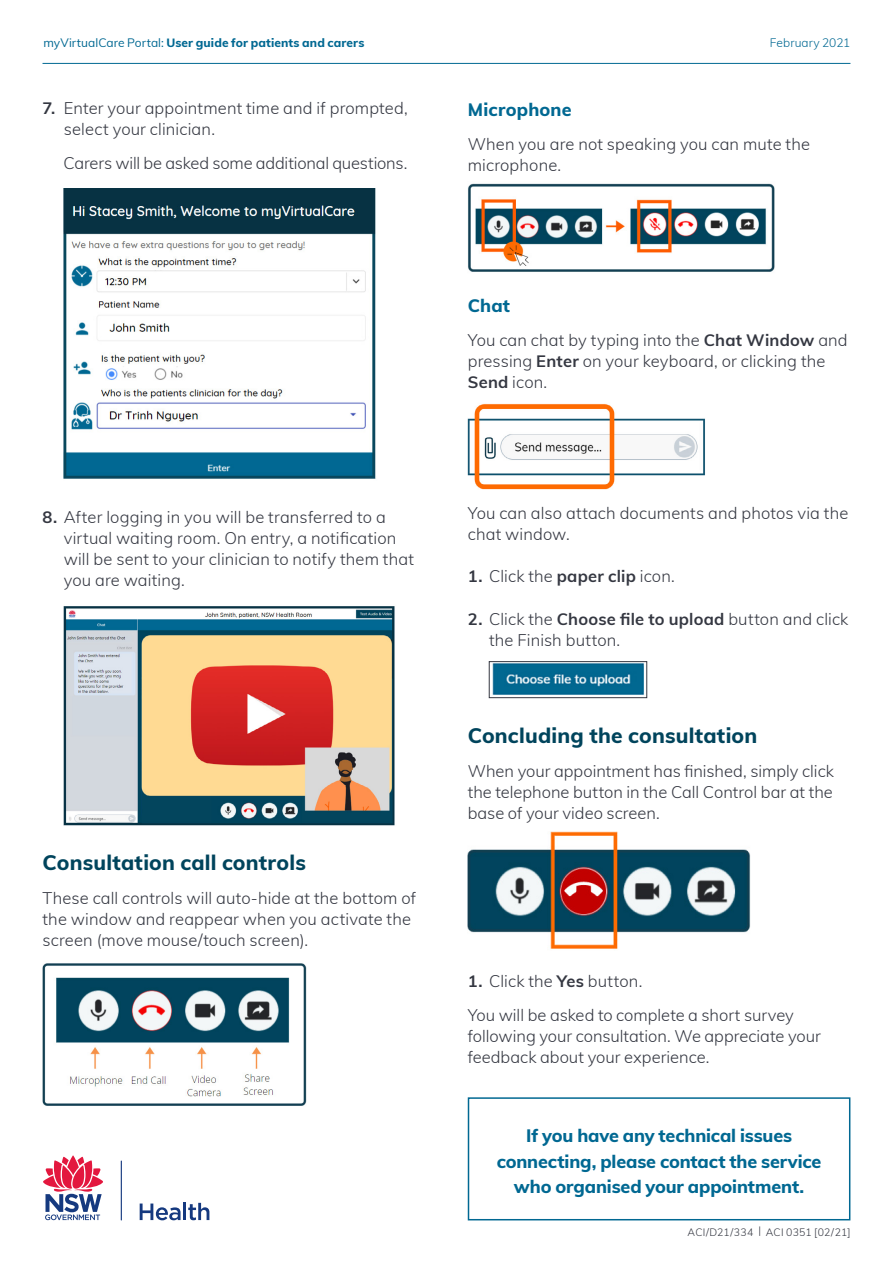
<style>
.page{position:relative;width:893px;height:1263px;background:#fff}
.page>*{position:absolute;margin:0;border:0;box-sizing:border-box;transform-origin:0 0}
.t1{font:800 21px "Muli";letter-spacing:.01em;color:#00445c}
.t2{font:800 18px/25.5px "Muli";letter-spacing:-.01em;color:#006892;text-align:center}
.t3{font:800 18px "Muli";letter-spacing:.01em;color:#006892}
.t4{font:300 16.5px/21px "Muli";letter-spacing:.005em;color:#343741}
.t5{font:800 12px "Muli";letter-spacing:.01em;color:#006892}
.t6{font:300 12px "Muli";letter-spacing:.005em;color:#006892}
.t7{font:300 10.5px "Muli";letter-spacing:.015em;color:#343741}
.s1{font-weight:400}
.s2{font-weight:700}
</style>
<div class="page">
<hr style="left:43px;top:63px;width:807px;height:1px;background:#006892">
<img style="left:64px;top:188px;width:312px;height:291px">
<img style="left:64px;top:606px;width:331px;height:220px">
<img style="left:43px;top:963px;width:264px;height:143px">
<img style="left:468px;top:183px;width:307px;height:89px">
<img style="left:468px;top:403px;width:237px;height:87px">
<img style="left:492px;top:663px;width:153px;height:33px">
<div style="left:489px;top:661px;width:158px;height:37px;border:1px solid #343741"></div>
<img style="left:468px;top:831px;width:283px;height:118px">
<div style="left:468px;top:1097px;width:382px;height:123px;border:2px solid #006892"></div>
<hr style="left:121px;top:1160px;width:1px;height:60px;background:#15397f">
<svg style="left:140px;top:1203px;width:41px;height:17px"></svg>
<hr style="left:183px;top:1203px;width:3px;height:17px;background:#15397f">
<svg style="left:188px;top:1203px;width:21px;height:17px"></svg>
<svg style="left:43px;top:1155px;width:60px;height:65px"></svg>
<p class="t5" style="left:43px;top:34px;width:323px"><span class="s1">myVirtualCare Portal:</span> User guide for patients and carers</p>
<p class="t6" style="left:770px;top:34px;width:82px">February 2021</p>
<p class="t4" style="left:64px;top:97px;width:345px;text-indent:-21px"><span class="s2">7.</span> Enter your appointment time and if prompted, select your clinician.</p>
<p class="t4" style="left:64px;top:152px;width:345px">Carers will be asked some additional questions.</p>
<p class="t4" style="left:64px;top:505px;width:352px;text-indent:-21px"><span class="s2">8.</span> After logging in you will be transferred to a virtual waiting room. On entry, a notification will be sent to your clinician to notify them that you are waiting.</p>
<p class="t1" style="left:43px;top:847px;width:265px">Consultation call controls</p>
<p class="t4" style="left:43px;top:887px;width:375px">These call controls will auto-hide at the bottom of the window and reappear when you activate the screen (move mouse/touch screen).</p>
<p class="t3" style="left:468px;top:96px;width:105px">Microphone</p>
<p class="t4" style="left:468px;top:132px;width:344px">When you are not speaking you can mute the microphone.</p>
<p class="t2" style="left:468px;top:292px;width:44px">Chat</p>
<p class="t4" style="left:468px;top:329px;width:381px">You can chat by typing into the <span class="s2">Chat Window</span> and pressing <span class="s2">Enter</span> on your keyboard, or clicking the<br><span class="s2">Send</span> icon.</p>
<p class="t4" style="left:468px;top:502px;width:382px">You can also attach documents and photos via the chat window.</p>
<p class="t4" style="left:468px;top:565px;width:209px"><span class="s2">1.</span> Click the <span class="s2">paper clip</span> icon.</p>
<p class="t4" style="left:489px;top:607px;width:361px;text-indent:-21px"><span class="s2">2.</span> Click the <span class="s2">Choose file to upload</span> button and click the Finish button.</p>
<p class="t1" style="left:468px;top:720px;width:291px">Concluding the consultation</p>
<p class="t4" style="left:468px;top:760px;width:368px;text-align:justify">When your appointment has finished, simply click the telephone button in the Call Control bar at the base of your video screen.</p>
<p class="t4" style="left:468px;top:964px;width:328px;line-height:33.8px"><span class="s2">1.</span> Click the <span class="s2">Yes</span> button.<br>You will be asked to complete a short survey</p>
<p class="t4" style="left:468px;top:1025px;width:355px">following your consultation. We appreciate your feedback about your experience.</p>
<p class="t2" style="left:497px;top:1122px;width:326px">If you have any technical issues connecting, please contact the service who organised your appointment.</p>
<p class="t7" style="left:688px;top:1224px;width:164px">ACI/D21/334 | ACI 0351 [02/21]</p>
</div>
